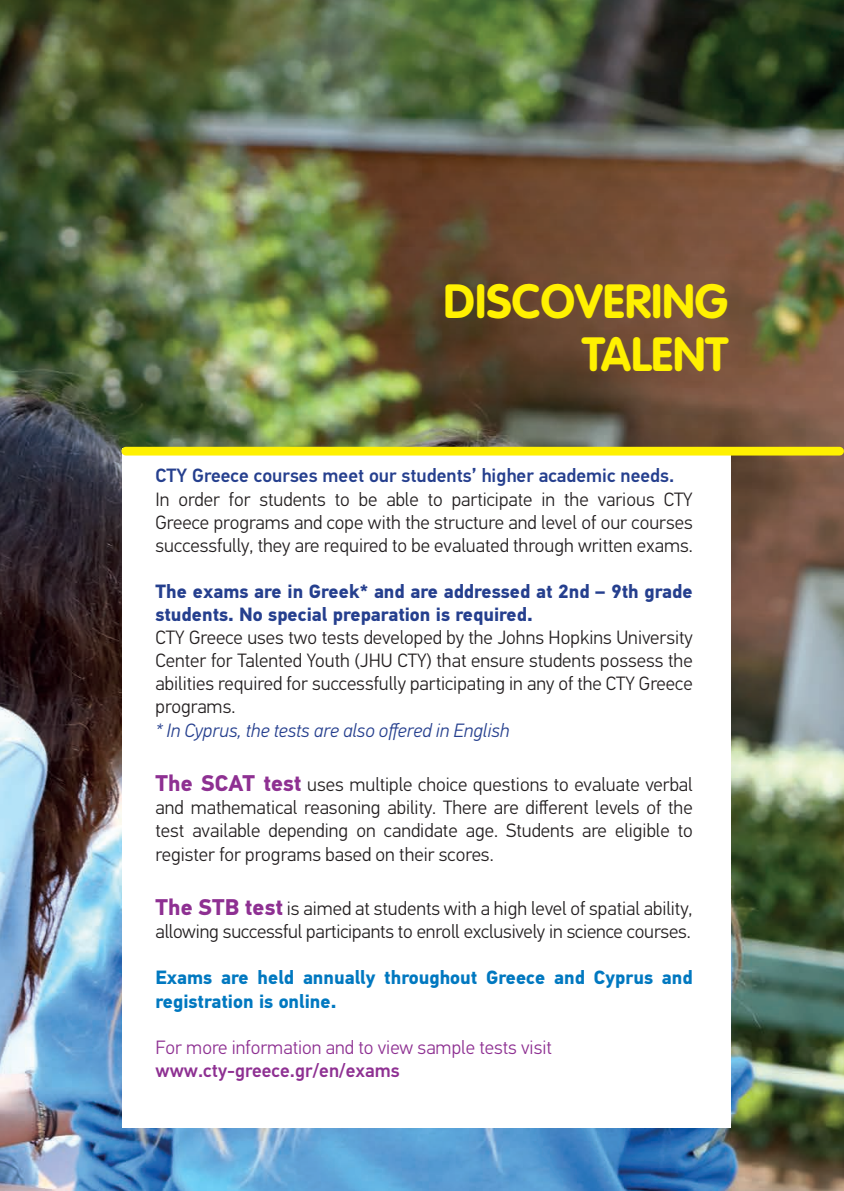
<style>
.page{position:relative;width:844px;height:1191px;background:#fff}
.page>*{position:absolute;margin:0;border:0;box-sizing:border-box;transform-origin:0 0}
.t1{font:800 47.25px/52.5px "PF Futura Neu Rounded";color:#fff101;text-align:right}
.t2{font:300 19.25px/23.1px "PF Din Text Pro";color:#231f20;text-align:justify}
.t3{font:700 19.25px/23.1px "PF Din Text Pro";color:#253f8e}
.t4{font:700 19.25px/23.1px "PF Din Text Pro";color:#0078c0}
.t5{font:500 19.25px "PF Din Text Pro";color:#253f8e}
.t6{font:300 19.25px "PF Din Text Pro";color:#8e3092}
.t7{font:italic 300 19.25px "PF Din Text Pro";color:#253f8e}
.t8{font:500 19.25px "PF Din Text Pro";color:#8e3092}
.s1{font-weight:700;font-size:22.75px;color:#8e3092}
</style>
<div class="page">
<img style="left:0;top:0;width:843px;height:1191px">
<div style="left:122px;top:448px;width:608px;height:680px;background:#fff"></div>
<div style="left:126px;top:447px;width:713px;height:8px;background:#fff101"></div>
<h1 class="t1" style="left:443px;top:275px;width:286px">DISCOVERING<br>TALENT</h1>
<p class="t5" style="left:155px;top:464px;width:520px">CTY Greece courses meet our students’ higher academic needs.</p>
<p class="t2" style="left:155px;top:487px;width:538px">In order for students to be able to participate in the various CTY Greece programs and cope with the structure and level of our courses successfully, they are required to be evaluated through written exams.</p>
<p class="t3" style="left:155px;top:580px;width:538px">The exams are in Greek* and are addressed at 2nd – 9th grade students. No special preparation is required.</p>
<p class="t2" style="left:155px;top:626px;width:538px">CTY Greece uses two tests developed by the Johns Hopkins University Center for Talented Youth (JHU CTY) that ensure students possess the abilities required for successfully participating in any of the CTY Greece programs.</p>
<p class="t7" style="left:155px;top:719px;width:355px">* In Cyprus, the tests are also offered in English</p>
<p class="t2" style="left:155px;top:773px;width:538px"><span class="s1">The SCAT test</span> uses multiple choice questions to evaluate verbal and mathematical reasoning ability. There are different levels of the test available depending on candidate age. Students are eligible to register for programs based on their scores.</p>
<p class="t2" style="left:155px;top:897px;width:538px"><span class="s1">The STB test</span> is aimed at students with a high level of spatial ability, allowing successful participants to enroll exclusively in science courses.</p>
<p class="t4" style="left:155px;top:966px;width:538px">Exams are held annually throughout Greece and Cyprus and registration is online.</p>
<p class="t6" style="left:155px;top:1036px;width:397px">For more information and to view sample tests visit</p>
<p class="t8" style="left:155px;top:1058px;width:246px">www.cty-greece.gr/en/exams</p>
</div>
